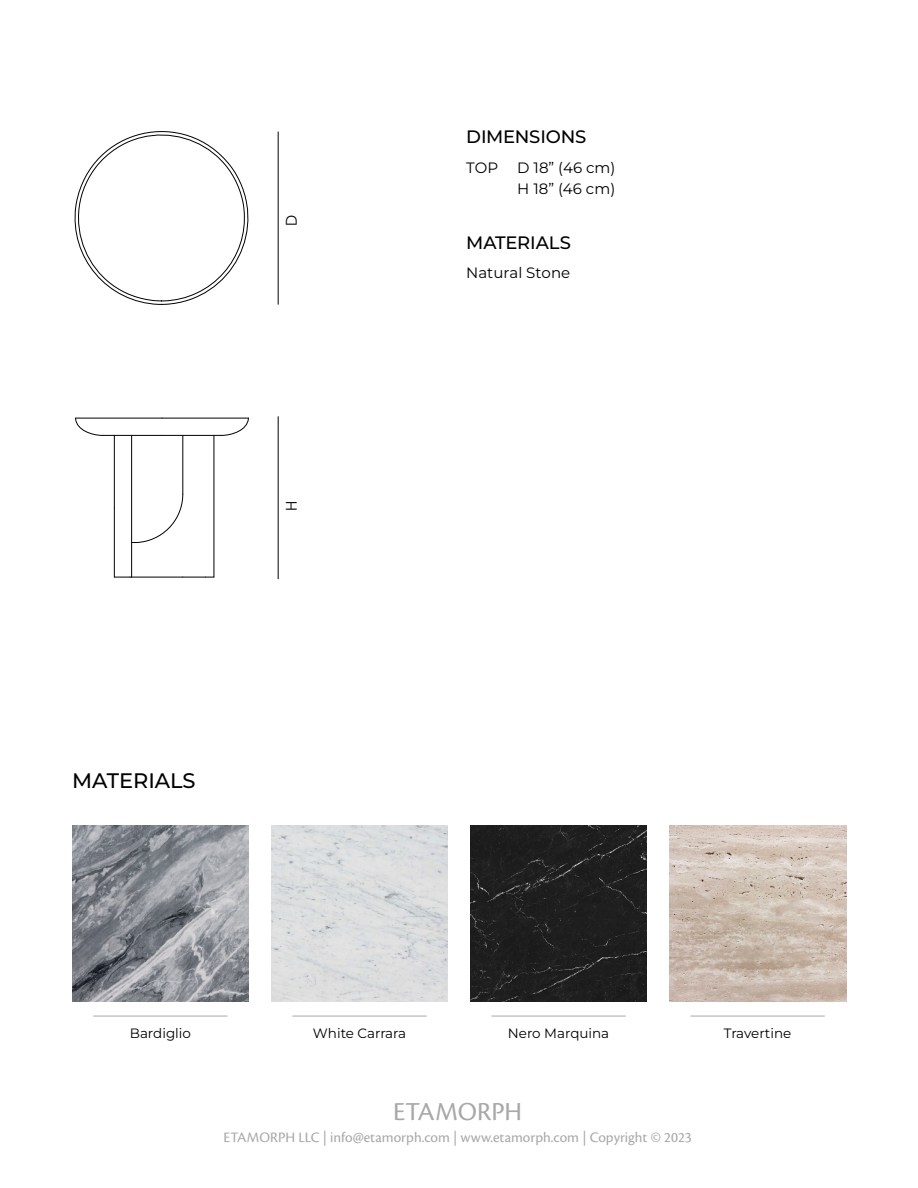
<style>
.page{position:relative;width:918px;height:1188px;background:#fff}
.page>*{position:absolute;margin:0;border:0;box-sizing:border-box;transform-origin:0 0}
.t1{font:27px "Cronos Pro";letter-spacing:.005em;color:#a8a8a7}
.t2{font:500 21px "Montserrat";color:#000}
.t3{font:500 18px "Montserrat";letter-spacing:-.01em;color:#000}
.t4{font:15px "Cronos Pro";color:#a8a8a7}
.t5{font:15px/21px "Montserrat";color:#000}
.t6{font:15px "Century Gothic";color:#000}
.t7{font:13.5px "Montserrat";color:#000}
</style>
<div class="page">
<svg style="left:132px;top:493px;width:52px;height:50px"></svg>
<hr style="left:213px;top:435px;width:1px;height:142px;background:#000">
<svg style="left:114px;top:577px;width:18px;height:1px"></svg>
<hr style="left:162px;top:418px;width:86px;height:1px;background:#000">
<hr style="left:76px;top:418px;width:86px;height:1px;background:#000">
<svg style="left:75px;top:417px;width:29px;height:19px"></svg>
<svg style="left:220px;top:417px;width:29px;height:19px"></svg>
<hr style="left:182px;top:435px;width:1px;height:59px;background:#000">
<hr style="left:132px;top:577px;width:51px;height:1px;background:#000">
<svg style="left:183px;top:577px;width:31px;height:1px"></svg>
<hr style="left:114px;top:435px;width:1px;height:73px;background:#000">
<hr style="left:114px;top:508px;width:1px;height:69px;background:#000">
<hr style="left:162px;top:435px;width:59px;height:1px;background:#000">
<hr style="left:103px;top:435px;width:59px;height:1px;background:#000">
<hr style="left:131px;top:435px;width:1px;height:142px;background:#000">
<svg style="left:74px;top:131px;width:175px;height:174px"></svg>
<hr style="left:278px;top:132px;width:1px;height:172px;background:#000">
<hr style="left:278px;top:417px;width:1px;height:162px;background:#000">
<img style="left:72px;top:826px;width:177px;height:176px">
<hr style="left:93px;top:1016px;width:135px;height:1px;background:#a8a8a7">
<img style="left:271px;top:826px;width:177px;height:176px">
<hr style="left:292px;top:1016px;width:135px;height:1px;background:#a8a8a7">
<img style="left:470px;top:826px;width:177px;height:176px">
<hr style="left:491px;top:1016px;width:135px;height:1px;background:#a8a8a7">
<img style="left:669px;top:826px;width:177px;height:176px">
<hr style="left:691px;top:1016px;width:134px;height:1px;background:#a8a8a7">
<p class="t6" style="left:281px;top:226px;width:13px;rotate:-90deg">D</p>
<p class="t6" style="left:281px;top:511px;width:12px;rotate:-90deg">H</p>
<h2 class="t2" style="left:72px;top:766px;width:125px">MATERIALS</h2>
<p class="t3" style="left:466px;top:125px;width:122px">DIMENSIONS</p>
<p class="t5" style="left:466px;top:157px;width:33px">TOP</p>
<p class="t5" style="left:517px;top:157px;width:100px">D 18” (46 cm)<br>H 18” (46 cm)</p>
<p class="t3" style="left:466px;top:230px;width:106px">MATERIALS</p>
<p class="t5" style="left:466px;top:262px;width:105px">Natural Stone</p>
<p class="t7" style="left:130px;top:1024px;width:63px">Bardiglio</p>
<p class="t7" style="left:313px;top:1024px;width:95px">White Carrara</p>
<p class="t7" style="left:508px;top:1024px;width:103px">Nero Marquina</p>
<p class="t7" style="left:724px;top:1024px;width:69px">Travertine</p>
<h1 class="t1" style="left:393px;top:1096px;width:130px">ETAMORPH</h1>
<p class="t4" style="left:224px;top:1129px;width:470px">ETAMORPH LLC | info@etamorph.com | www.etamorph.com | Copyright © 2023</p>
</div>
